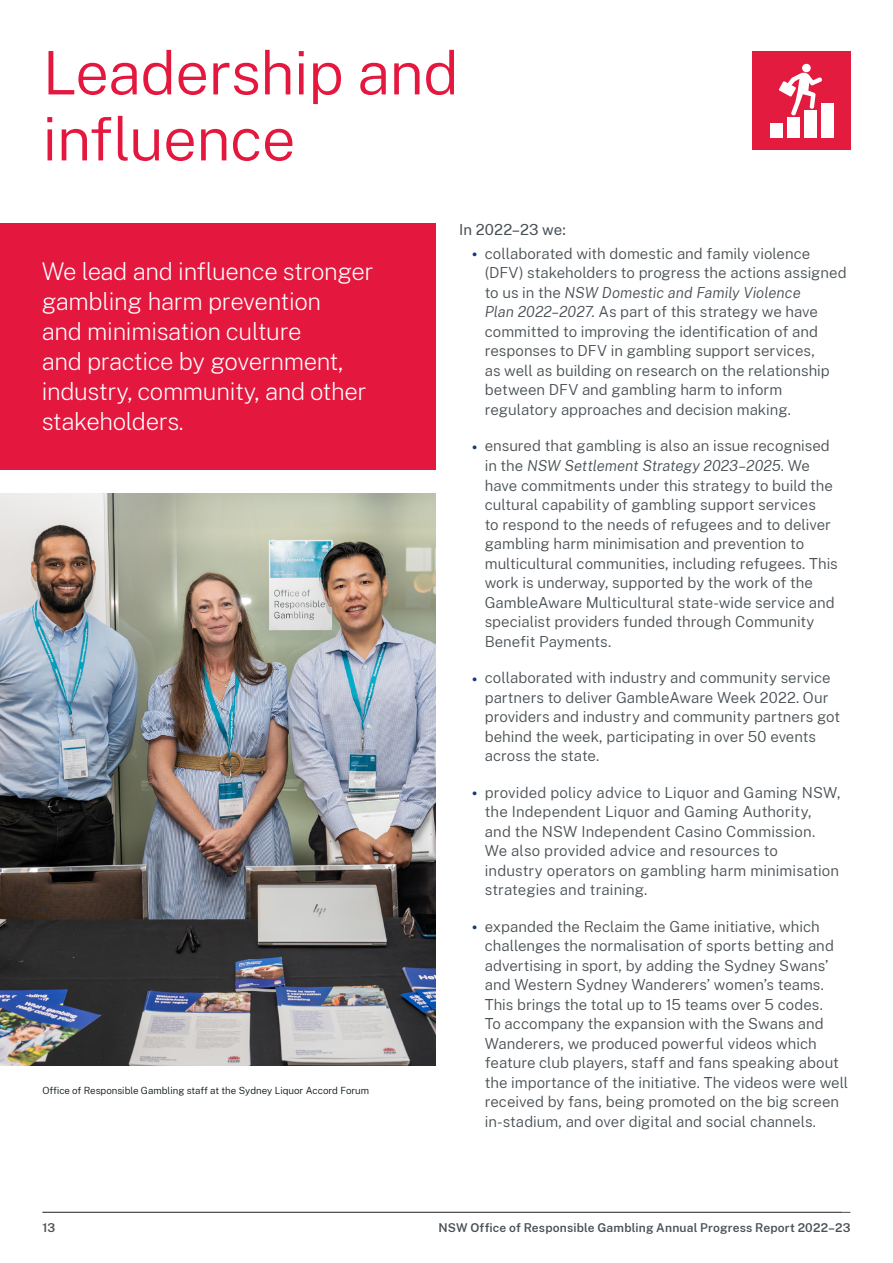
<style>
.page{position:relative;width:893px;height:1263px;background:#fff}
.page>*{position:absolute;margin:0;border:0;box-sizing:border-box;transform-origin:0 0}
.Heading_1__H1__un-numbered{font:300 60px/66px "Public Sans";letter-spacing:-.01em;color:#e4183e}
.H1___Notes_box_red{font:200 24px/30px "Public Sans";letter-spacing:-.015em;color:#fff}
.Level_1_bullet{font:300 15px/19.5px "Public Sans";color:#495054}
.Body_above_bullets{font:15px "Public Sans";letter-spacing:.01em;color:#495054}
.t1{font:600 12px "Public Sans";letter-spacing:.015em;color:#495054}
.Footnotes{font:300 9.75px "Public Sans";color:#0b1614}
.s1{font-weight:700;color:#113880}
.s2{font-style:italic}
</style>
<div class="page">
<div style="left:0;top:223px;width:435px;height:247px;background:#e4183e"></div>
<img style="left:0;top:493px;width:436px;height:572px">
<div style="left:752px;top:51px;width:98px;height:99px;background:#e31c3f"></div>
<div style="left:802px;top:64px;width:9px;height:8px;background:#fff;border-radius:50%"></div>
<div style="left:821px;top:104px;width:13px;height:34px;background:#fff"></div>
<div style="left:804px;top:110px;width:13px;height:28px;background:#fff"></div>
<div style="left:787px;top:117px;width:12px;height:21px;background:#fff"></div>
<div style="left:770px;top:124px;width:12px;height:14px;background:#fff"></div>
<svg style="left:779px;top:72px;width:44px;height:44px"></svg>
<hr style="left:43px;top:1212px;width:807px;height:1px;background:#495054">
<p class="Heading_1__H1__un-numbered" style="left:43px;top:37px;width:418px">Leadership and influence</p>
<p class="H1___Notes_box_red" style="left:42px;top:256px;width:333px">We lead and influence stronger gambling harm prevention<br>and minimisation culture<br>and practice by government, industry, community, and other stakeholders.</p>
<p class="Footnotes" style="left:43px;top:1083px;width:328px">Office of Responsible Gambling staff at the Sydney Liquor Accord Forum</p>
<p class="Body_above_bullets" style="left:459px;top:219px;width:108px">In 2022–23 we:</p>
<p class="Level_1_bullet" style="left:485px;top:243px;width:363px;text-indent:-13px"><span class="s1">•</span> collaborated with domestic and family violence (DFV) stakeholders to progress the actions assigned to us in the <span class="s2">NSW Domestic and Family Violence<br>Plan 2022–2027</span>. As part of this strategy we have committed to improving the identification of and responses to DFV in gambling support services,<br>as well as building on research on the relationship between DFV and gambling harm to inform regulatory approaches and decision making.</p>
<p class="Level_1_bullet" style="left:485px;top:436px;width:355px;text-indent:-13px"><span class="s1">•</span> ensured that gambling is also an issue recognised in the <span class="s2">NSW Settlement Strategy 2023–2025</span>. We have commitments under this strategy to build the cultural capability of gambling support services<br>to respond to the needs of refugees and to deliver gambling harm minimisation and prevention to multicultural communities, including refugees. This work is underway, supported by the work of the GambleAware Multicultural state-wide service and specialist providers funded through Community Benefit Payments.</p>
<p class="Level_1_bullet" style="left:485px;top:667px;width:357px;text-indent:-13px"><span class="s1">•</span> collaborated with industry and community service partners to deliver GambleAware Week 2022. Our providers and industry and community partners got behind the week, participating in over 50 events across the state.</p>
<p class="Level_1_bullet" style="left:485px;top:782px;width:357px;text-indent:-13px"><span class="s1">•</span> provided policy advice to Liquor and Gaming NSW, the Independent Liquor and Gaming Authority, and the NSW Independent Casino Commission.<br>We also provided advice and resources to<br>industry operators on gambling harm minimisation strategies and training.</p>
<p class="Level_1_bullet" style="left:485px;top:916px;width:365px;text-indent:-13px"><span class="s1">•</span> expanded the Reclaim the Game initiative, which challenges the normalisation of sports betting and advertising in sport, by adding the Sydney Swans’ and Western Sydney Wanderers’ women’s teams.<br>This brings the total up to 15 teams over 5 codes.<br>To accompany the expansion with the Swans and Wanderers, we produced powerful videos which feature club players, staff and fans speaking about the importance of the initiative. The videos were well received by fans, being promoted on the big screen in-stadium, and over digital and social channels.</p>
<p class="t1" style="left:43px;top:1219px;width:14px">13</p>
<p class="t1" style="left:438px;top:1219px;width:413px">NSW Office of Responsible Gambling Annual Progress Report 2022–23</p>
</div>
